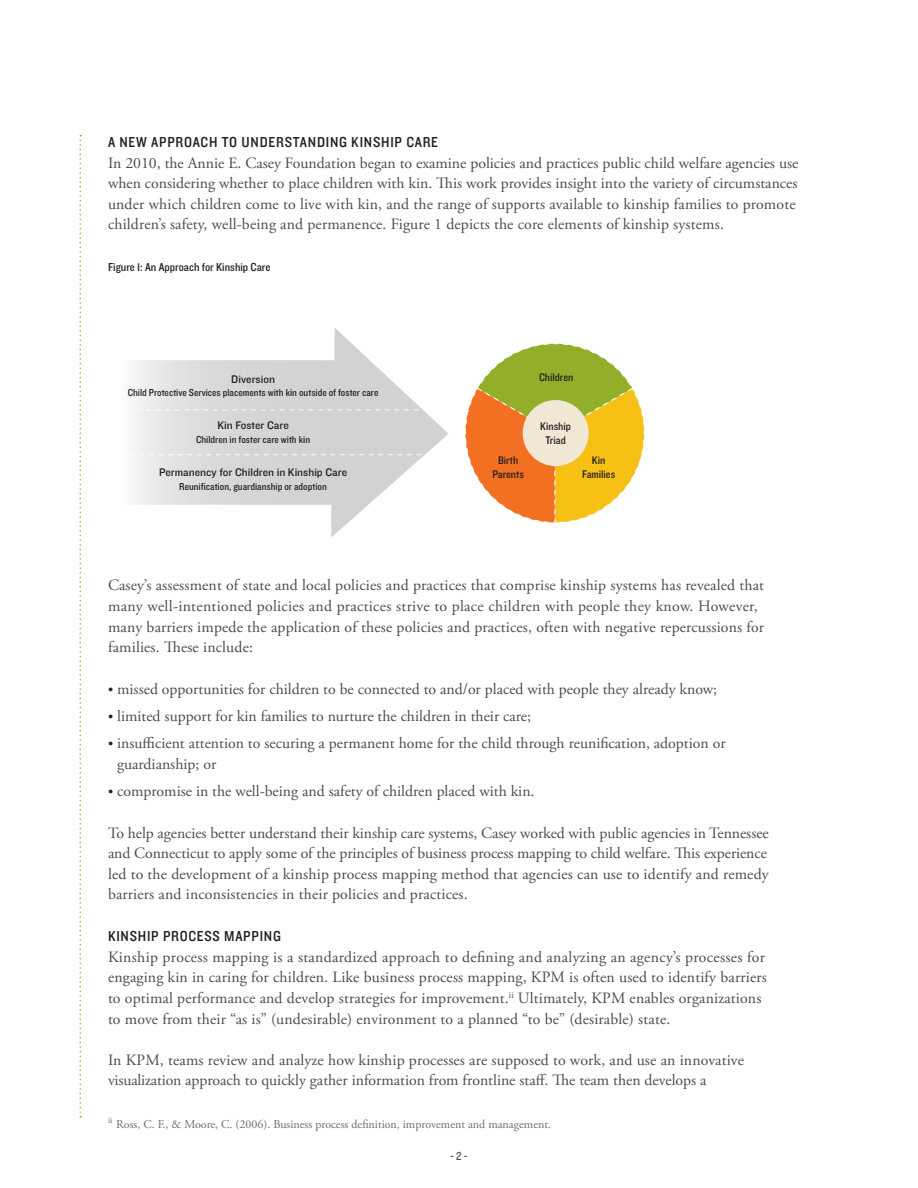
<style>
.page{position:relative;width:918px;height:1188px;background:#fff}
.page>*{position:absolute;margin:0;border:0;box-sizing:border-box;transform-origin:0 0}
.t1{font:15.75px/20.7px "Adobe Garamond Pro";letter-spacing:.01em;color:#4b4c4d}
.t2{font:15px "Knockout 30 Junior Welterwt";letter-spacing:.05em;color:#231f20}
.t3{font:12px "Adobe Garamond Pro";color:#6c6d70}
.t4{font:12px "Knockout 30 Junior Welterwt";color:#231f20}
.t5{font:12px "Knockout 30 Junior Welterwt";color:#4b4c4d}
.t6{font:11.4px "Knockout 31 Junior Middlewt";color:#231f20}
.t7{font:11.4px/13.8px "Knockout 30 Junior Welterwt";color:#231f20;text-align:center}
.t8{font:10.5px "Knockout 30 Junior Welterwt";color:#231f20}
.s1{font-size:13.5px;color:#231f20}
</style>
<div class="page">
<svg style="left:80px;top:135px;width:1px;height:983px"></svg>
<svg style="left:134px;top:328px;width:315px;height:209px"></svg>
<svg style="left:465px;top:343px;width:180px;height:180px"></svg>
<div style="left:523px;top:400px;width:66px;height:66px;background:#f1e7d5;border-radius:50%"></div>
<svg style="left:134px;top:410px;width:315px;height:1px"></svg>
<svg style="left:134px;top:455px;width:315px;height:1px"></svg>
<p class="t2" style="left:108px;top:132px;width:332px">A NEW APPROACH TO UNDERSTANDING KINSHIP CARE</p>
<p class="t1" style="left:108px;top:153px;width:692px">In 2010, the Annie E. Casey Foundation began to examine policies and practices public child welfare agencies use when considering whether to place children with kin. This work provides insight into the variety of circumstances under which children come to live with kin, and the range of supports available to kinship families to promote children’s safety, well-being and permanence. Figure 1 depicts the core elements of kinship systems.</p>
<p class="t4" style="left:108px;top:259px;width:164px">Figure 1: An Approach for Kinship Care</p>
<p class="t6" style="left:231px;top:371px;width:45px">Diversion</p>
<p class="t8" style="left:128px;top:386px;width:252px">Child Protective Services placements with kin outside of foster care</p>
<p class="t6" style="left:217px;top:418px;width:73px">Kin Foster Care</p>
<p class="t8" style="left:196px;top:432px;width:116px">Children in foster care with kin</p>
<p class="t6" style="left:159px;top:465px;width:189px">Permanency for Children in Kinship Care</p>
<p class="t8" style="left:179px;top:479px;width:149px">Reunification, guardianship or adoption</p>
<p class="t7" style="left:539px;top:370px;width:36px">Children</p>
<p class="t7" style="left:540px;top:419px;width:32px">Kinship<br>Triad</p>
<p class="t7" style="left:492px;top:453px;width:33px">Birth<br>Parents</p>
<p class="t7" style="left:582px;top:453px;width:35px">Kin<br>Families</p>
<p class="t1" style="left:108px;top:576px;width:658px">Casey’s assessment of state and local policies and practices that comprise kinship systems has revealed that many well-intentioned policies and practices strive to place children with people they know. However, many barriers impede the application of these policies and practices, often with negative repercussions for families. These include:</p>
<p class="t1" style="left:108px;top:679px;width:611px"><span class="s1">•</span> missed opportunities for children to be connected to and/or placed with people they already know;</p>
<p class="t1" style="left:108px;top:706px;width:425px"><span class="s1">•</span> limited support for kin families to nurture the children in their care;</p>
<p class="t1" style="left:117px;top:734px;width:610px;text-indent:-9px"><span class="s1">•</span> insufficient attention to securing a permanent home for the child through reunification, adoption or guardianship; or</p>
<p class="t1" style="left:108px;top:782px;width:428px"><span class="s1">•</span> compromise in the well-being and safety of children placed with kin.</p>
<p class="t1" style="left:108px;top:823px;width:662px;text-align:justify">To help agencies better understand their kinship care systems, Casey worked with public agencies in Tennessee and Connecticut to apply some of the principles of business process mapping to child welfare. This experience led to the development of a kinship process mapping method that agencies can use to identify and remedy barriers and inconsistencies in their policies and practices.</p>
<p class="t2" style="left:108px;top:926px;width:174px">KINSHIP PROCESS MAPPING</p>
<p class="t1" style="left:108px;top:947px;width:660px">Kinship process mapping is a standardized approach to defining and analyzing an agency’s processes for engaging kin in caring for children. Like business process mapping, KPM is often used to identify barriers to optimal performance and develop strategies for improvement.<sup>ii</sup> Ultimately, KPM enables organizations to move from their “as is” (undesirable) environment to a planned “to be” (desirable) state.</p>
<p class="t1" style="left:108px;top:1050px;width:638px">In KPM, teams review and analyze how kinship processes are supposed to work, and use an innovative visualization approach to quickly gather information from frontline staff. The team then develops a</p>
<p class="t3" style="left:108px;top:1117px;width:445px"><sup>ii</sup> Ross, C. F., &amp; Moore, C. (2006). Business process definition, improvement and management.</p>
<p class="t5" style="left:450px;top:1148px;width:19px">- 2 -</p>
</div>
